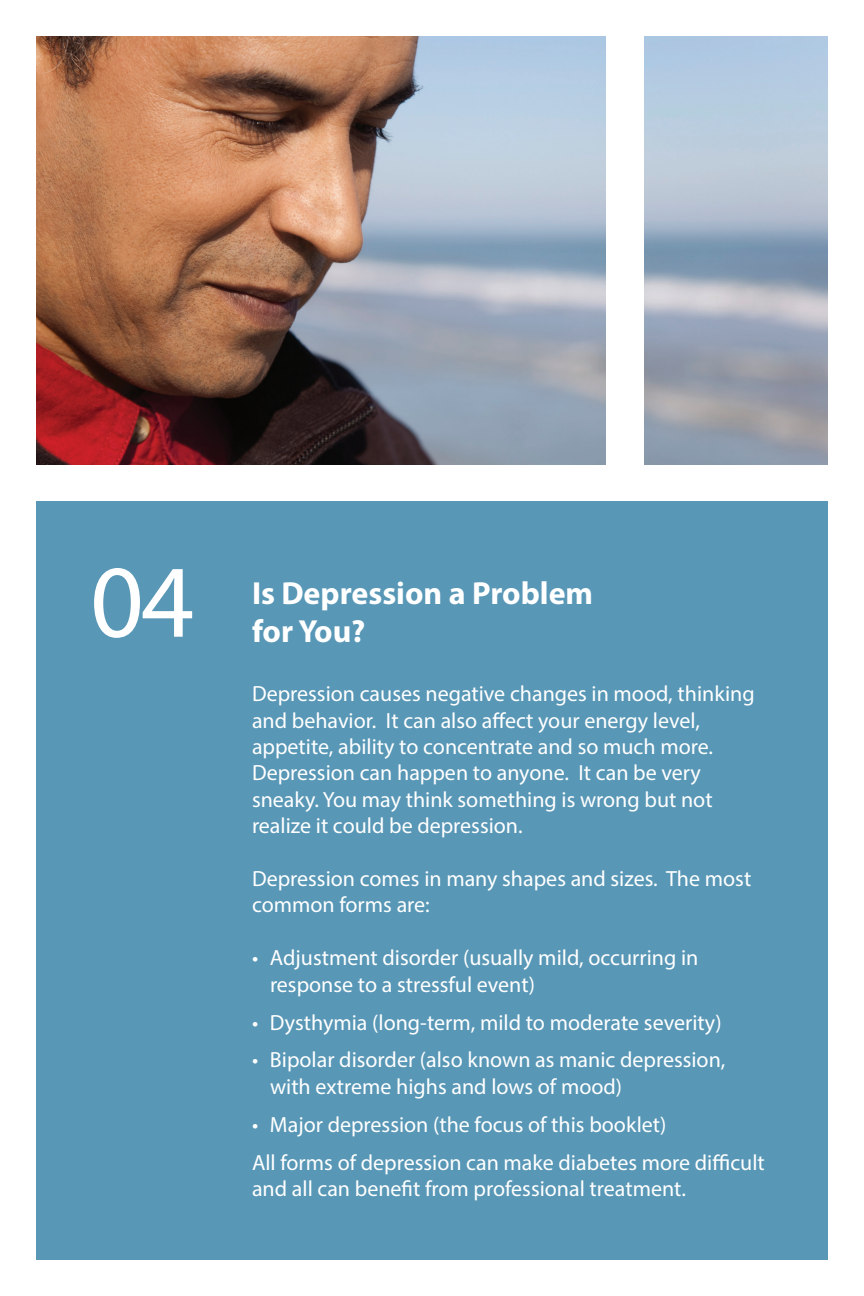
<style>
.page{position:relative;width:864px;height:1296px;background:#fff}
.page>*{position:absolute;margin:0;border:0;box-sizing:border-box;transform-origin:0 0}
.t1{font:104px "Myriad Pro";color:#fff}
.t2{font:700 32px "Myriad Pro";color:#fff}
.bullets{font:22px/26.4px "Myriad Pro";color:#fff}
</style>
<div class="page">
<div style="left:36px;top:501px;width:792px;height:759px;background:#5897b6"></div>
<img style="left:36px;top:36px;width:569px;height:429px">
<p class="t1" style="left:90px;top:538px;width:106px">04</p>
<p class="t2" style="left:252px;top:572px;width:343px">Is Depression a Problem</p>
<p class="t2" style="left:252px;top:610px;width:115px">for You?</p>
<p class="bullets" style="left:252px;top:680px;width:504px">Depression causes negative changes in mood, thinking and behavior. It can also affect your energy level, appetite, ability to concentrate and so much more.<br>Depression can happen to anyone. It can be very sneaky. You may think something is wrong but not realize it could be depression.</p>
<p class="bullets" style="left:252px;top:865px;width:501px">Depression comes in many shapes and sizes. The most common forms are:</p>
<p class="bullets" style="left:270px;top:944px;width:430px;text-indent:-18px">• Adjustment disorder (usually mild, occurring in response to a stressful event)</p>
<p class="bullets" style="left:252px;top:1009px;width:471px">• Dysthymia (long-term, mild to moderate severity)</p>
<p class="bullets" style="left:270px;top:1047px;width:457px;text-indent:-18px">• Bipolar disorder (also known as manic depression, with extreme highs and lows of mood)</p>
<p class="bullets" style="left:252px;top:1111px;width:416px">• Major depression (the focus of this booklet)</p>
<p class="bullets" style="left:252px;top:1149px;width:514px">All forms of depression can make diabetes more difficult and all can benefit from professional treatment.</p>
</div>
